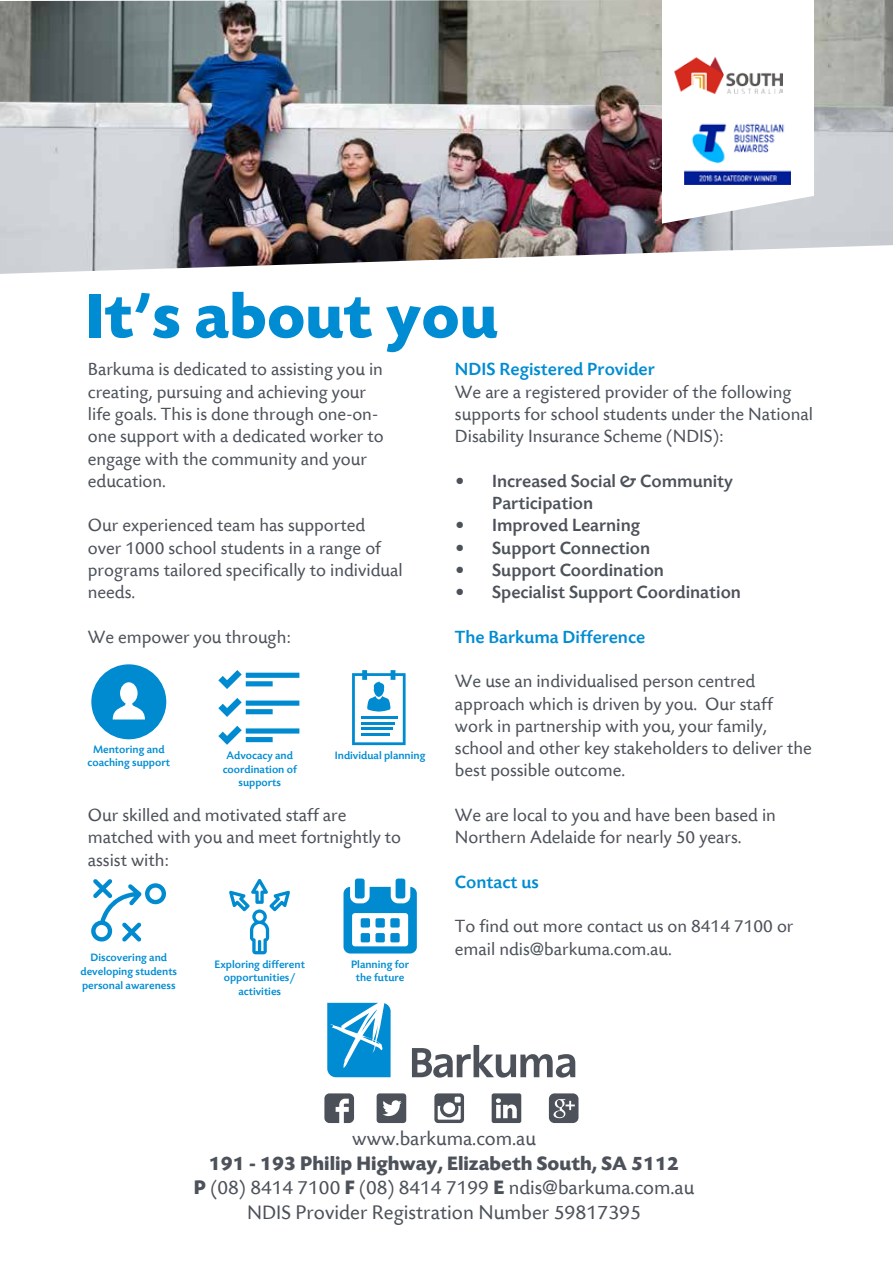
<style>
.page{position:relative;width:893px;height:1263px;background:#fff}
.page>*{position:absolute;margin:0;border:0;box-sizing:border-box;transform-origin:0 0}
.t1{font:700 66px "Today SB";color:#008cd2}
.t2{font:20.85px "Today SB";color:#4d525a}
.t3{font:700 20.4px/24.5px "Today SB";color:#4d525a;text-align:center}
.t4{font:20.4px "Today SB";color:#4d525a}
.t5{font:18.6px/22.4px "Today SB";color:#4d525a}
.t6{font:500 18.6px/22.4px "Today SB";color:#4d525a}
.t7{font:500 18.6px "Today SB";color:#008cd2}
.t8{font:500 11.4px/13.6px "Today SB";color:#008cd2;text-align:center}
.s1{font-weight:400}
.s2{font-size:20.4px}
</style>
<div class="page">
<img style="left:0;top:0;width:893px;height:274px">
<svg style="left:376px;top:1093px;width:30px;height:30px"></svg>
<svg style="left:434px;top:1093px;width:30px;height:30px"></svg>
<svg style="left:549px;top:1093px;width:30px;height:30px"></svg>
<svg style="left:491px;top:1093px;width:30px;height:30px"></svg>
<svg style="left:412px;top:1045px;width:163px;height:32px"></svg>
<svg style="left:327px;top:1003px;width:64px;height:74px"></svg>
<svg style="left:324px;top:1093px;width:30px;height:30px"></svg>
<svg style="left:662px;top:0;width:152px;height:224px"></svg>
<img style="left:675px;top:56px;width:107px;height:37px">
<img style="left:685px;top:117px;width:106px;height:67px">
<svg style="left:343px;top:878px;width:74px;height:76px;fill:#008bd1"></svg>
<svg style="left:229px;top:878px;width:61px;height:77px"></svg>
<svg style="left:91px;top:879px;width:75px;height:63px"></svg>
<svg style="left:352px;top:670px;width:54px;height:76px"></svg>
<svg style="left:218px;top:670px;width:82px;height:75px"></svg>
<svg style="left:91px;top:664px;width:75px;height:76px;fill:#008bd1"></svg>
<h1 class="t1" style="left:85px;top:280px;width:414px">It’s about you</h1>
<p class="t5" style="left:88px;top:359px;width:297px">Barkuma is dedicated to assisting you in creating, pursuing and achieving your life goals. This is done through one-on&shy;one support with a dedicated worker to engage with the community and your education.</p>
<p class="t5" style="left:88px;top:515px;width:316px">Our experienced team has supported over 1000 school students in a range of programs tailored specifically to individual needs.</p>
<p class="t5" style="left:88px;top:626px;width:204px">We empower you through:</p>
<p class="t8" style="left:88px;top:743px;width:84px">Mentoring and coaching support</p>
<p class="t8" style="left:223px;top:749px;width:76px">Advocacy and coordination of supports</p>
<p class="t8" style="left:335px;top:749px;width:92px">Individual planning</p>
<p class="t5" style="left:88px;top:804px;width:315px">Our skilled and motivated staff are matched with you and meet fortnightly to assist with:</p>
<p class="t8" style="left:80px;top:951px;width:98px">Discovering and developing students personal awareness</p>
<p class="t8" style="left:215px;top:957px;width:92px">Exploring different opportunities/ activities</p>
<p class="t8" style="left:351px;top:957px;width:60px">Planning for the future</p>
<p class="t7" style="left:455px;top:360px;width:201px">NDIS Registered Provider</p>
<p class="t5" style="left:455px;top:381px;width:359px">We are a registered provider of the following supports for school students under the National<br>Disability Insurance Scheme (NDIS):</p>
<p class="t6" style="left:492px;top:470px;width:243px;text-indent:-37px">• Increased Social &amp; Community<br>Participation</p>
<p class="t6" style="left:455px;top:515px;width:187px">• Improved Learning</p>
<p class="t6" style="left:455px;top:537px;width:197px">• Support Connection</p>
<p class="t6" style="left:455px;top:559px;width:211px">• Support Coordination</p>
<p class="t6" style="left:455px;top:582px;width:288px">• Specialist Support Coordination</p>
<p class="t7" style="left:455px;top:627px;width:192px">The Barkuma Difference</p>
<p class="t5" style="left:455px;top:671px;width:358px">We use an individualised person centred approach which is driven by you. Our staff work in partnership with you, your family, school and other key stakeholders to deliver the best possible outcome.</p>
<p class="t5" style="left:455px;top:804px;width:322px">We are local to you and have been based in<br>Northern Adelaide for nearly 50 years.</p>
<p class="t7" style="left:455px;top:872px;width:85px">Contact us</p>
<p class="t5" style="left:455px;top:916px;width:340px">To find out more contact us on 8414 7100 or email ndis@barkuma.com.au.</p>
<p class="t4" style="left:352px;top:1128px;width:185px">www.barkuma.com.au</p>
<p class="t3" style="left:194px;top:1151px;width:502px">191 - 193 Philip Highway, Elizabeth South, SA 5112<br>P <span class="s1">(08) 8414 7100</span> F <span class="s1">(08) 8414 7199</span> E <span class="s1">ndis@barkuma.com.au</span></p>
<p class="t2" style="left:247px;top:1201px;width:395px"><span class="s2">NDIS</span> Provider Registration Number 59817395</p>
</div>
